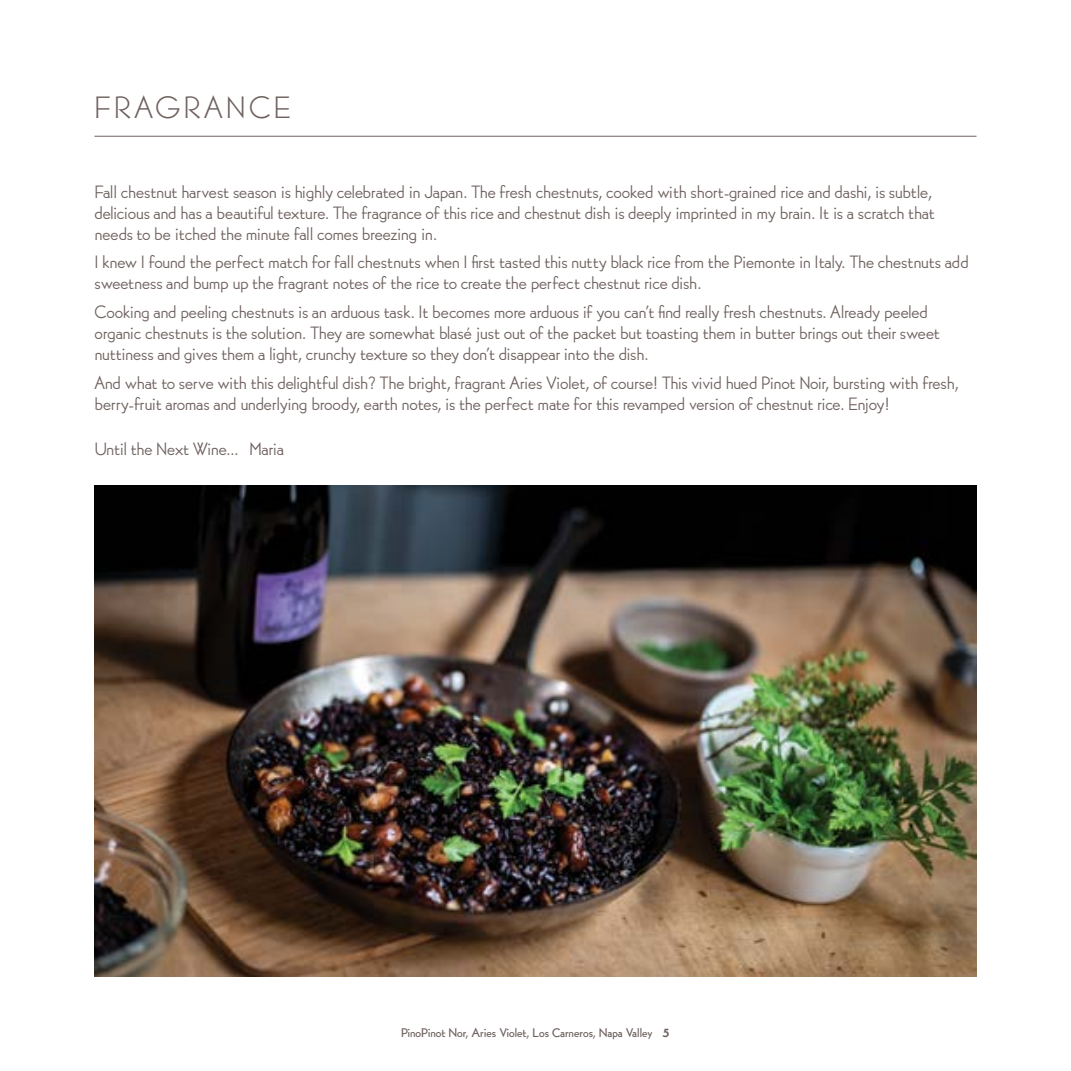
<style>
.page{position:relative;width:1071px;height:1071px;background:#fff}
.page>*{position:absolute;margin:0;border:0;box-sizing:border-box;transform-origin:0 0}
.t1{font:300 30.28px "Bernhard Gothic SGOT Std";letter-spacing:.09em;color:#6e615e;scale:1.04 1}
.t2{font:17.5px/21px "Bernhard Gothic SGOT Std";letter-spacing:-.02em;color:#6e615e}
.t3{font:500 12.25px "Bernhard Gothic SGOT Std";color:#6e615e}
.s1{font-weight:800}
</style>
<div class="page">
<hr style="left:94px;top:136px;width:882px;height:1px;background:#6e615e">
<img style="left:94px;top:485px;width:882px;height:491px">
<h1 class="t1" style="left:94px;top:89px;width:191px">FRAGRANCE</h1>
<p class="t2" style="left:94px;top:181px;width:842px">Fall chestnut harvest season is highly celebrated in Japan. The fresh chestnuts, cooked with short-grained rice and dashi, is subtle, delicious and has a beautiful texture. The fragrance of this rice and chestnut dish is deeply imprinted in my brain. It is a scratch that needs to be itched the minute fall comes breezing in.</p>
<p class="t2" style="left:94px;top:252px;width:876px">I knew I found the perfect match for fall chestnuts when I first tasted this nutty black rice from the Piemonte in Italy. The chestnuts add sweetness and bump up the fragrant notes of the rice to create the perfect chestnut rice dish.</p>
<p class="t2" style="left:94px;top:302px;width:847px">Cooking and peeling chestnuts is an arduous task. It becomes more arduous if you can’t find really fresh chestnuts. Already peeled organic chestnuts is the solution. They are somewhat blasé just out of the packet but toasting them in butter brings out their sweet nuttiness and gives them a light, crunchy texture so they don’t disappear into the dish.</p>
<p class="t2" style="left:94px;top:372px;width:866px">And what to serve with this delightful dish? The bright, fragrant Aries Violet, of course! This vivid hued Pinot Noir, bursting with fresh, berry-fruit aromas and underlying broody, earth notes, is the perfect mate for this revamped version of chestnut rice. Enjoy!</p>
<p class="t2" style="left:94px;top:438px;width:191px">Until the Next Wine... Maria</p>
<p class="t3" style="left:401px;top:1024px;width:270px">PinoPinot Nor, Aries Violet, Los Carneros, Napa Valley <span class="s1">5</span></p>
</div>
